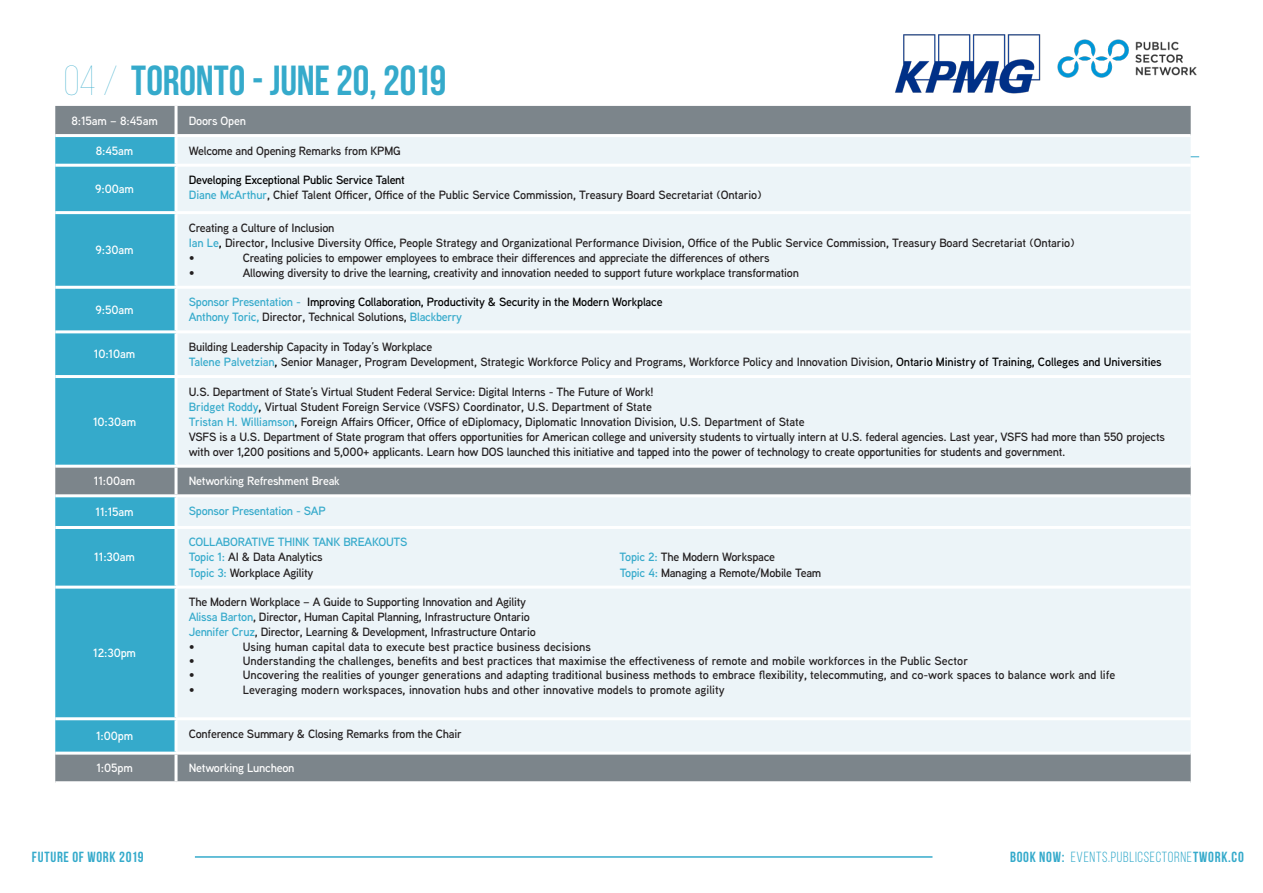
<style>
.page{position:relative;width:1263px;height:893px;background:#fff}
.page>*{position:absolute;margin:0;border:0;box-sizing:border-box;transform-origin:0 0}
.t1{font:700 42px "Bebas Neue";letter-spacing:-.005em;color:#35aacb}
.t2{font:14.7px "Bebas Neue";letter-spacing:.05em;color:#35aacb}
.t3{font:700 14.7px "Bebas Neue";letter-spacing:.05em;color:#35aacb}
.t4{font:600 12px/15px "Aaux Next";letter-spacing:-.02em;color:#231f20}
.t5{font:600 12px "Aaux Next";color:#231f20}
.t6{font:600 12px "Aaux Next";letter-spacing:-.01em;color:#fff}
.t7{font:600 12px "Aaux Next";letter-spacing:-.02em;color:#000}
.t8{font:600 12px "Aaux Next";letter-spacing:-.02em;color:#35aacb}
.s1{font-weight:100}
.s2{color:#35aacb}
.s3{color:#000}
.s4{font-weight:700}
</style>
<div class="page">
<img style="left:1057px;top:39px;width:140px;height:39px">
<hr style="left:195px;top:856px;width:737px;height:2px;background:#35aacb">
<img style="left:895px;top:34px;width:146px;height:60px">
<hr style="left:64px;top:156px;width:1135px;height:1px;background:#35aacb">
<div style="left:55px;top:106px;width:1136px;height:675px;background:#7c858b"></div>
<svg style="left:55px;top:137px;width:120px;height:615px;background:#3aa9c8"></svg>
<div style="left:178px;top:137px;width:1013px;height:615px;background:#ecf4f8"></div>
<hr style="left:175px;top:106px;width:3px;height:28px;background:#fff">
<hr style="left:55px;top:134px;width:121px;height:3px;background:#fff">
<hr style="left:175px;top:137px;width:3px;height:27px;background:#fff">
<hr style="left:55px;top:164px;width:121px;height:3px;background:#fff">
<hr style="left:55px;top:211px;width:121px;height:3px;background:#fff">
<hr style="left:175px;top:214px;width:3px;height:72px;background:#fff">
<hr style="left:55px;top:286px;width:121px;height:3px;background:#fff">
<hr style="left:55px;top:330px;width:121px;height:3px;background:#fff">
<hr style="left:55px;top:375px;width:121px;height:3px;background:#fff">
<hr style="left:175px;top:468px;width:3px;height:26px;background:#fff">
<hr style="left:55px;top:494px;width:121px;height:3px;background:#fff">
<hr style="left:55px;top:526px;width:121px;height:3px;background:#fff">
<hr style="left:175px;top:529px;width:3px;height:57px;background:#fff">
<hr style="left:55px;top:586px;width:121px;height:3px;background:#fff">
<hr style="left:55px;top:717px;width:121px;height:3px;background:#fff">
<hr style="left:175px;top:720px;width:3px;height:32px;background:#fff">
<hr style="left:175px;top:755px;width:3px;height:26px;background:#fff">
<hr style="left:175px;top:167px;width:3px;height:44px;background:#fff">
<hr style="left:175px;top:289px;width:3px;height:41px;background:#fff">
<hr style="left:175px;top:333px;width:3px;height:42px;background:#fff">
<hr style="left:175px;top:378px;width:3px;height:87px;background:#fff">
<hr style="left:175px;top:497px;width:3px;height:29px;background:#fff">
<hr style="left:175px;top:589px;width:3px;height:128px;background:#fff">
<hr style="left:176px;top:134px;width:1015px;height:3px;background:#fff">
<hr style="left:176px;top:164px;width:1015px;height:3px;background:#fff">
<hr style="left:176px;top:211px;width:1015px;height:3px;background:#fff">
<hr style="left:176px;top:286px;width:1015px;height:3px;background:#fff">
<hr style="left:176px;top:330px;width:1015px;height:3px;background:#fff">
<hr style="left:176px;top:375px;width:1015px;height:3px;background:#fff">
<hr style="left:176px;top:494px;width:1015px;height:3px;background:#fff">
<hr style="left:176px;top:526px;width:1015px;height:3px;background:#fff">
<hr style="left:176px;top:586px;width:1015px;height:3px;background:#fff">
<hr style="left:176px;top:717px;width:1015px;height:3px;background:#fff">
<hr style="left:55px;top:465px;width:121px;height:3px;background:#fff">
<hr style="left:176px;top:465px;width:1015px;height:3px;background:#fff">
<hr style="left:55px;top:752px;width:121px;height:3px;background:#fff">
<hr style="left:176px;top:752px;width:1015px;height:3px;background:#fff">
<p class="t1" style="left:64px;top:58px;width:384px"><span class="s1">04 /</span> TORONTO - JUNE 20, 2019</p>
<p class="t6" style="left:71px;top:112px;width:88px">8:15am – 8:45am</p>
<p class="t6" style="left:189px;top:112px;width:59px">Doors Open</p>
<p class="t6" style="left:96px;top:142px;width:39px">8:45am</p>
<p class="t4" style="left:189px;top:143px;width:213px">Welcome and Opening Remarks from KPMG</p>
<p class="t6" style="left:95px;top:181px;width:40px">9:00am</p>
<p class="t7" style="left:189px;top:172px;width:218px">Developing Exceptional Public Service Talent</p>
<p class="t4" style="left:189px;top:187px;width:574px"><span class="s2">Diane McArthur</span>, Chief Talent Officer, Office of the Public Service Commission, Treasury Board Secretariat (Ontario)</p>
<p class="t6" style="left:96px;top:242px;width:39px">9:30am</p>
<p class="t6" style="left:96px;top:301px;width:40px">9:50am</p>
<p class="t6" style="left:94px;top:346px;width:43px">10:10am</p>
<p class="t6" style="left:93px;top:413px;width:45px">10:30am</p>
<p class="t4" style="left:189px;top:220px;width:147px">Creating a Culture of Inclusion</p>
<p class="t4" style="left:189px;top:235px;width:887px"><span class="s2">Ian Le</span><span class="s3">,</span> Director, Inclusive Diversity Office, People Strategy and Organizational Performance Division, Office of the Public Service Commission, Treasury Board Secretariat (Ontario)</p>
<p class="t4" style="left:189px;top:250px;width:8px">•</p>
<p class="t4" style="left:243px;top:250px;width:528px">Creating policies to empower employees to embrace their differences and appreciate the differences of others</p>
<p class="t4" style="left:189px;top:265px;width:8px">•</p>
<p class="t4" style="left:243px;top:265px;width:558px">Allowing diversity to drive the learning, creativity and innovation needed to support future workplace transformation</p>
<p class="t7" style="left:189px;top:294px;width:475px"><span class="s2">Sponsor Presentation -</span> Improving Collaboration, Productivity &amp; Security in the Modern Workplace</p>
<p class="t4" style="left:189px;top:309px;width:275px"><span class="s2">Anthony Toric,</span> Director, Technical Solutions, <span class="s2">Blackberry</span></p>
<p class="t4" style="left:189px;top:339px;width:245px">Building Leadership Capacity in Today’s Workplace</p>
<p class="t4" style="left:189px;top:354px;width:974px"><span class="s2">Talene Palvetzian</span><span class="s3">,</span> Senior Manager, Program Development, Strategic Workforce Policy and Programs, Workforce Policy and Innovation Division, <span class="s3">Ontario Ministry of Training, Colleges and Universities</span></p>
<p class="t4" style="left:189px;top:384px;width:467px">U.S. Department of State’s Virtual Student Federal Service: Digital Interns - The Future of Work!</p>
<p class="t4" style="left:189px;top:399px;width:465px"><span class="s2">Bridget Roddy</span><span class="s3">,</span> Virtual Student Foreign Service (VSFS) Coordinator, U.S. Department of State</p>
<p class="t4" style="left:189px;top:414px;width:617px"><span class="s2">Tristan H. Williamson</span><span class="s3">,</span> Foreign Affairs Officer, Office of eDiplomacy, Diplomatic Innovation Division, U.S. Department of State</p>
<p class="t4" style="left:189px;top:429px;width:978px">VSFS is a U.S. Department of State program that offers opportunities for American college and university students to virtually intern at U.S. federal agencies. Last year, VSFS had more than 550 projects with over 1,200 positions and 5,000+ applicants. Learn how DOS launched this initiative and tapped into the power of technology to create opportunities for students and government.</p>
<p class="t6" style="left:94px;top:473px;width:43px">11:00am</p>
<p class="t6" style="left:189px;top:473px;width:152px">Networking Refreshment Break</p>
<p class="t6" style="left:95px;top:503px;width:40px">11:15am</p>
<p class="t8" style="left:189px;top:502px;width:138px">Sponsor Presentation - SAP</p>
<p class="t6" style="left:94px;top:549px;width:42px">11:30am</p>
<p class="t8" style="left:189px;top:534px;width:220px">COLLABORATIVE THINK TANK BREAKOUTS</p>
<p class="t4" style="left:189px;top:549px;width:135px"><span class="s2">Topic 1:</span> AI &amp; Data Analytics</p>
<p class="t4" style="left:619px;top:549px;width:157px"><span class="s2">Topic 2:</span> The Modern Workspace</p>
<p class="t4" style="left:189px;top:564px;width:126px"><span class="s2">Topic 3:</span> Workplace Agility</p>
<p class="t4" style="left:620px;top:564px;width:203px"><span class="s2">Topic 4:</span> Managing a Remote/Mobile Team</p>
<p class="t6" style="left:93px;top:645px;width:44px">12:30pm</p>
<p class="t4" style="left:189px;top:594px;width:339px">The Modern Workplace – A Guide to Supporting Innovation and Agility</p>
<p class="t4" style="left:189px;top:609px;width:343px"><span class="s2">Alissa Barton</span>, Director, Human Capital Planning, Infrastructure Ontario</p>
<p class="t4" style="left:189px;top:624px;width:349px"><span class="s2">Jennifer Cruz</span>, Director, Learning &amp; Development, Infrastructure Ontario</p>
<p class="t4" style="left:189px;top:638px;width:8px">•</p>
<p class="t5" style="left:243px;top:638px;width:350px">Using human capital data to execute best practice business decisions</p>
<p class="t4" style="left:189px;top:653px;width:8px">•</p>
<p class="t5" style="left:243px;top:652px;width:727px">Understanding the challenges, benefits and best practices that maximise the effectiveness of remote and mobile workforces in the Public Sector</p>
<p class="t4" style="left:189px;top:667px;width:8px">•</p>
<p class="t5" style="left:243px;top:667px;width:874px">Uncovering the realities of younger generations and adapting traditional business methods to embrace flexibility, telecommuting, and co-work spaces to balance work and life</p>
<p class="t4" style="left:189px;top:682px;width:8px">•</p>
<p class="t5" style="left:243px;top:681px;width:483px">Leveraging modern workspaces, innovation hubs and other innovative models to promote agility</p>
<p class="t6" style="left:96px;top:728px;width:39px">1:00pm</p>
<p class="t4" style="left:189px;top:726px;width:274px">Conference Summary &amp; Closing Remarks from the Chair</p>
<p class="t6" style="left:96px;top:760px;width:38px">1:05pm</p>
<p class="t6" style="left:189px;top:760px;width:107px">Networking Luncheon</p>
<p class="t3" style="left:32px;top:849px;width:113px">FUTURE OF WORK 2019</p>
<p class="t2" style="left:1010px;top:849px;width:235px"><span class="s4">BOOK NOW:</span> EVENTS.PUBLICSECTORNE<span class="s4">TWORK.CO</span></p>
</div>
